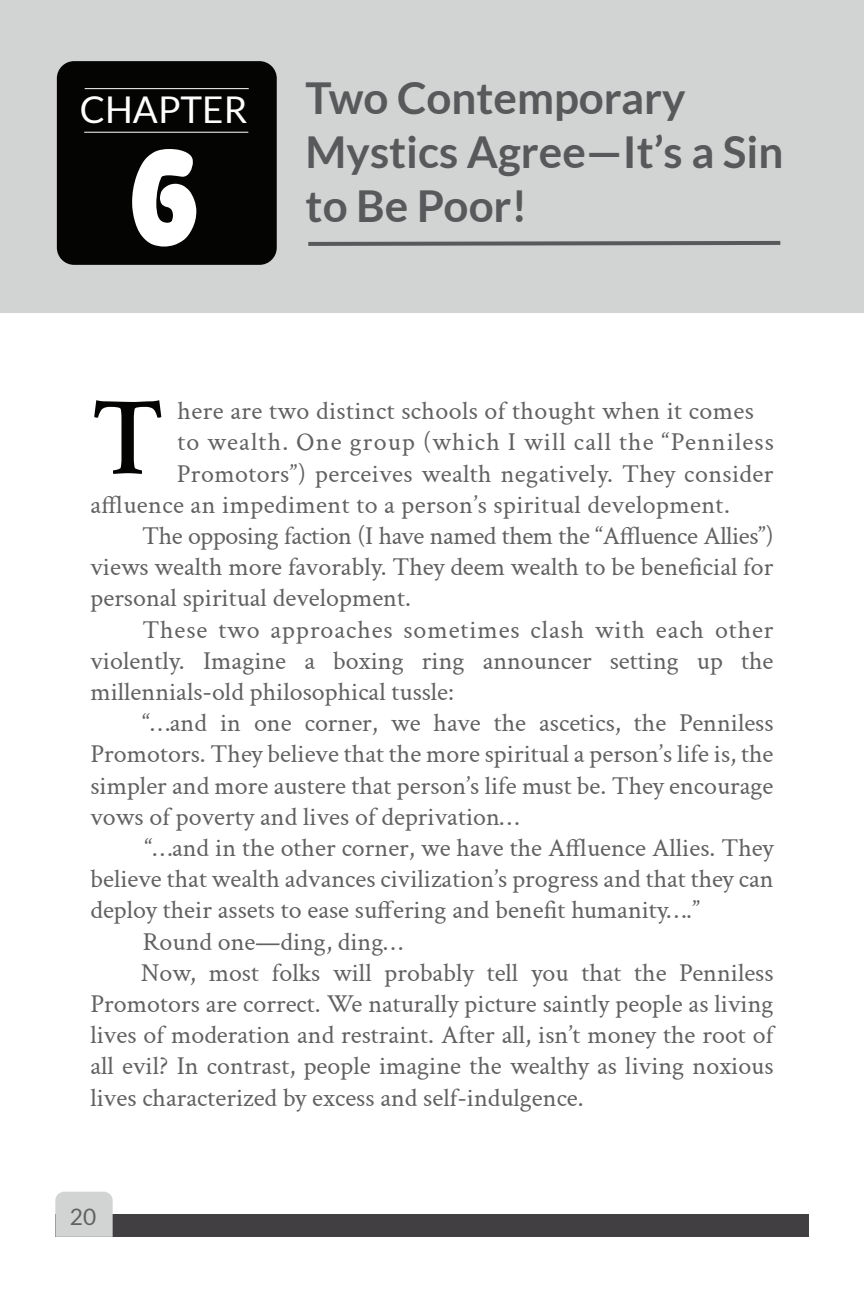
<style>
.page{position:relative;width:864px;height:1296px;background:#fff}
.page>*{position:absolute;margin:0;border:0;box-sizing:border-box;transform-origin:0 0}
.t1{font:130px "Hercules";color:#fff}
.t2{font:600 111.6px "Crimson Text";color:#040503}
.t3{font:700 44px/54px "Lato";color:#58595b}
.t4{font:36.8px "Lato";color:#fff}
.t5{font:26px "Crimson Text";color:#606160}
.t6{font:26px "Crimson Text";letter-spacing:-.02em;color:#606160}
.t7{font:26px "Crimson Text";letter-spacing:.045em;color:#606160}
.t8{font:26px "Crimson Text";letter-spacing:.035em;color:#606160}
.t9{font:22.6px "Lato";color:#606160}
</style>
<div class="page">
<div style="left:0;top:0;width:864px;height:313px;background:#d2d3d3"></div>
<div style="left:57px;top:61px;width:220px;height:204px;background:#040503;border-radius:17px"></div>
<hr style="left:84px;top:132px;width:164px;height:1px;background:#fff">
<hr style="left:85px;top:88px;width:164px;height:1px;background:#fff">
<svg style="left:308px;top:241px;width:473px;height:5px;background:#707173"></svg>
<div style="left:55px;top:1214px;width:754px;height:23px;background:#413f41"></div>
<div style="left:55px;top:1192px;width:58px;height:45px;background:#d2d3d3"></div>
<h3 class="t4" style="left:80px;top:89px;width:169px">CHAPTER</h3>
<h1 class="t1" style="left:127px;top:123px;width:81px">6</h1>
<h3 class="t3" style="left:306px;top:71px;width:479px">Two Contemporary<br>Mystics Agree—It’s a Sin to Be Poor!</h3>
<h2 class="t2" style="left:92px;top:358px;width:74px">T</h2>
<p class="t5" style="left:178px;top:393px;width:578px">here are two distinct schools of thought when it comes</p>
<p class="t7" style="left:177px;top:424px;width:598px">to wealth. One group (which I will call the “Penniless</p>
<p class="t5" style="left:177px;top:455px;width:598px">Promotors”) perceives wealth negatively. They consider</p>
<p class="t5" style="left:90px;top:486px;width:641px">affluence an impediment to a person’s spiritual development.</p>
<p class="t6" style="left:142px;top:518px;width:633px">The opposing faction (I have named them the “Affluence Allies”)</p>
<p class="t5" style="left:90px;top:549px;width:685px">views wealth more favorably. They deem wealth to be beneficial for</p>
<p class="t5" style="left:90px;top:580px;width:322px">personal spiritual development.</p>
<p class="t8" style="left:142px;top:611px;width:633px">These two approaches sometimes clash with each other</p>
<p class="t5" style="left:90px;top:642px;width:685px">violently. Imagine a boxing ring announcer setting up the</p>
<p class="t5" style="left:90px;top:674px;width:365px">millennials-old philosophical tussle:</p>
<p class="t5" style="left:143px;top:705px;width:632px">“…and in one corner, we have the ascetics, the Penniless</p>
<p class="t5" style="left:90px;top:736px;width:685px">Promotors. They believe that the more spiritual a person’s life is, the</p>
<p class="t5" style="left:90px;top:767px;width:685px">simpler and more austere that person’s life must be. They encourage</p>
<p class="t5" style="left:90px;top:798px;width:430px">vows of poverty and lives of deprivation…</p>
<p class="t5" style="left:145px;top:830px;width:630px">“…and in the other corner, we have the Affluence Allies. They</p>
<p class="t5" style="left:90px;top:861px;width:685px">believe that wealth advances civilization’s progress and that they can</p>
<p class="t5" style="left:90px;top:892px;width:611px">deploy their assets to ease suffering and benefit humanity….”</p>
<p class="t5" style="left:143px;top:923px;width:261px">Round one—ding, ding…</p>
<p class="t5" style="left:141px;top:954px;width:634px">Now, most folks will probably tell you that the Penniless</p>
<p class="t5" style="left:90px;top:986px;width:685px">Promotors are correct. We naturally picture saintly people as living</p>
<p class="t5" style="left:90px;top:1017px;width:685px">lives of moderation and restraint. After all, isn’t money the root of</p>
<p class="t5" style="left:90px;top:1048px;width:685px">all evil? In contrast, people imagine the wealthy as living noxious</p>
<p class="t5" style="left:90px;top:1079px;width:495px">lives characterized by excess and self-indulgence.</p>
<p class="t9" style="left:70px;top:1204px;width:28px">20</p>
</div>
